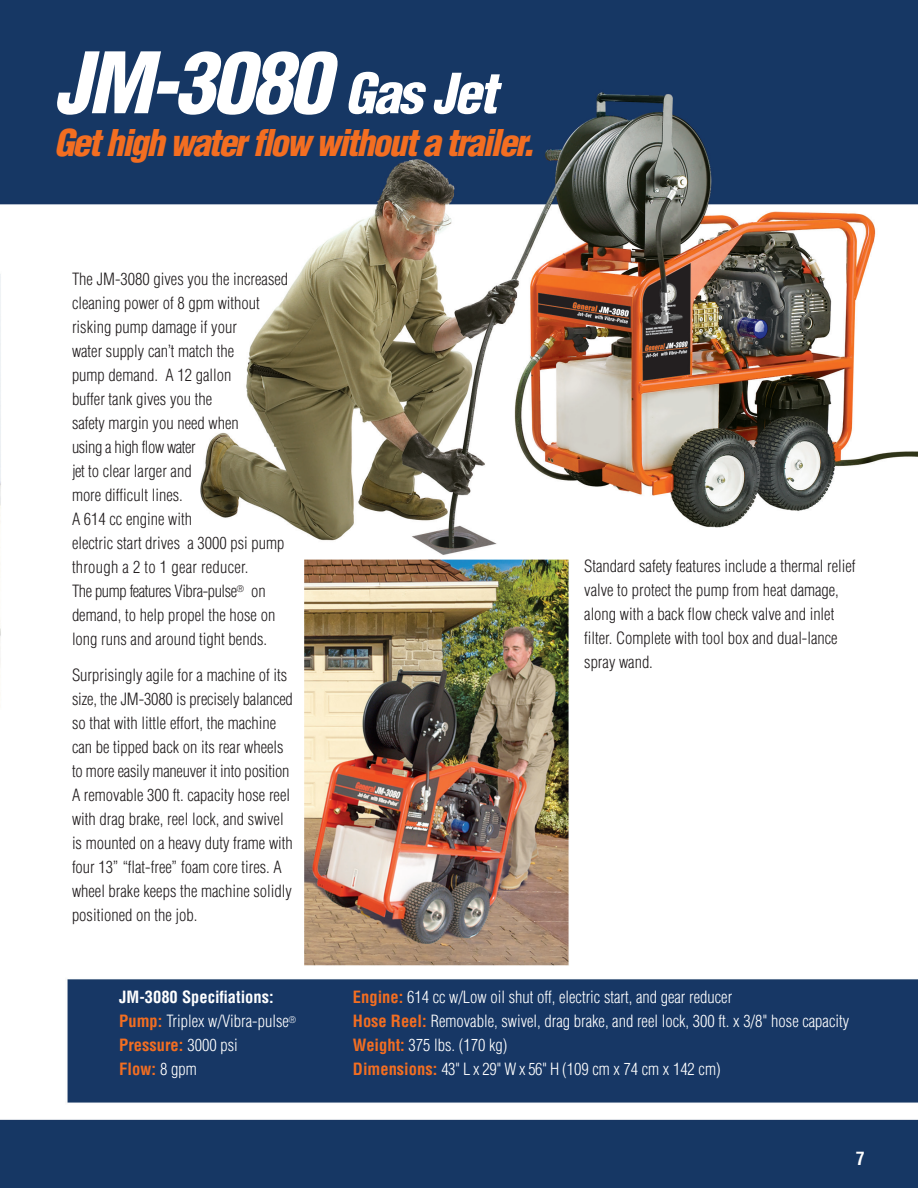
<style>
.page{position:relative;width:918px;height:1188px;background:#fff}
.page>*{position:absolute;margin:0;border:0;box-sizing:border-box;transform-origin:0 0}
.t1{font:italic 900 condensed 82.5px "Helvetica LT Std";letter-spacing:-.035em;color:#fff}
.t2{font:italic 900 condensed 36px "Helvetica LT Std";letter-spacing:-.05em;color:#f36e21}
.t3{font:700 condensed 18px "Helvetica LT Std";color:#fff}
.t4{font:300 condensed 16.5px/24px "Helvetica LT Std";color:#231f20}
.t5{font:300 condensed 16.5px "Helvetica LT Std";color:#fff}
.t6{font:300 condensed 16.5px "Helvetica LT Std";letter-spacing:-.025em;color:#231f20}
.t7{font:700 condensed 16.5px "Helvetica LT Std";color:#f36e21}
.t8{font:700 condensed 16.5px "Helvetica LT Std";color:#fff}
.s1{font-size:54px}
.s2{font-weight:700;color:#f36e21}
.s3{font-weight:300;color:#fff}
</style>
<div class="page">
<img style="left:0;top:0;width:918px;height:1188px">
<p class="t1" style="left:54px;top:31px;width:444px">JM-3080 <span class="s1">Gas Jet</span></p>
<p class="t2" style="left:54px;top:120px;width:482px">Get high water flow without a trailer.</p>
<p class="t4" style="left:72px;top:266px;width:218px">The JM-3080 gives you the increased</p>
<p class="t4" style="left:72px;top:290px;width:189px">cleaning power of 8 gpm without</p>
<p class="t4" style="left:72px;top:314px;width:166px">risking pump damage if your</p>
<p class="t4" style="left:72px;top:338px;width:164px">water supply can’t match the</p>
<p class="t4" style="left:72px;top:362px;width:161px">pump demand. A 12 gallon</p>
<p class="t4" style="left:72px;top:386px;width:142px">buffer tank gives you the</p>
<p class="t4" style="left:72px;top:410px;width:168px">safety margin you need when</p>
<p class="t6" style="left:72px;top:436px;width:125px">using a high flow water</p>
<p class="t4" style="left:72px;top:458px;width:121px">jet to clear larger and</p>
<p class="t4" style="left:72px;top:482px;width:112px">more difficult lines.</p>
<p class="t4" style="left:72px;top:506px;width:122px">A 614 cc engine with</p>
<p class="t4" style="left:72px;top:530px;width:214px">electric start drives a 3000 psi pump</p>
<p class="t4" style="left:72px;top:554px;width:178px">through a 2 to 1 gear reducer.</p>
<p class="t6" style="left:72px;top:580px;width:195px">The pump features Vibra-pulse<sup>®</sup> on</p>
<p class="t4" style="left:72px;top:602px;width:205px">demand, to help propel the hose on</p>
<p class="t4" style="left:72px;top:626px;width:197px">long runs and around tight bends.</p>
<p class="t4" style="left:72px;top:662px;width:217px">Surprisingly agile for a machine of its</p>
<p class="t4" style="left:72px;top:686px;width:222px">size, the JM-3080 is precisely balanced</p>
<p class="t4" style="left:72px;top:710px;width:206px">so that with little effort, the machine</p>
<p class="t4" style="left:72px;top:734px;width:213px">can be tipped back on its rear wheels</p>
<p class="t4" style="left:72px;top:758px;width:219px">to more easily maneuver it into position</p>
<p class="t4" style="left:72px;top:782px;width:220px">A removable 300 ft. capacity hose reel</p>
<p class="t4" style="left:72px;top:806px;width:213px">with drag brake, reel lock, and swivel</p>
<p class="t4" style="left:72px;top:830px;width:222px">is mounted on a heavy duty frame with</p>
<p class="t4" style="left:72px;top:854px;width:211px">four 13” “flat-free” foam core tires. A</p>
<p class="t4" style="left:72px;top:878px;width:221px">wheel brake keeps the machine solidly</p>
<p class="t4" style="left:72px;top:902px;width:127px">positioned on the job.</p>
<p class="t4" style="left:584px;top:554px;width:273px">Standard safety features include a thermal relief valve to protect the pump from heat damage, along with a back flow check valve and inlet filter. Complete with tool box and dual-lance spray wand.</p>
<p class="t8" style="left:119px;top:987px;width:156px">JM-3080 Specifiations:</p>
<p class="t5" style="left:119px;top:1011px;width:178px"><span class="s2">Pump:</span> Triplex w/Vibra-pulse<sup>®</sup></p>
<p class="t7" style="left:119px;top:1035px;width:120px">Pressure: <span class="s3">3000 psi</span></p>
<p class="t7" style="left:119px;top:1059px;width:79px">Flow: <span class="s3">8 gpm</span></p>
<p class="t5" style="left:353px;top:987px;width:381px"><span class="s2">Engine:</span> 614 cc w/Low oil shut off, electric start, and gear reducer</p>
<p class="t5" style="left:353px;top:1011px;width:498px"><span class="s2">Hose Reel:</span> Removable, swivel, drag brake, and reel lock, 300 ft. x 3/8" hose capacity</p>
<p class="t5" style="left:353px;top:1035px;width:156px"><span class="s2">Weight:</span> 375 lbs. (170 kg)</p>
<p class="t5" style="left:353px;top:1059px;width:369px"><span class="s2">Dimensions:</span> 43" L x 29" W x 56" H (109 cm x 74 cm x 142 cm)</p>
<p class="t3" style="left:856px;top:1147px;width:10px">7</p>
</div>
